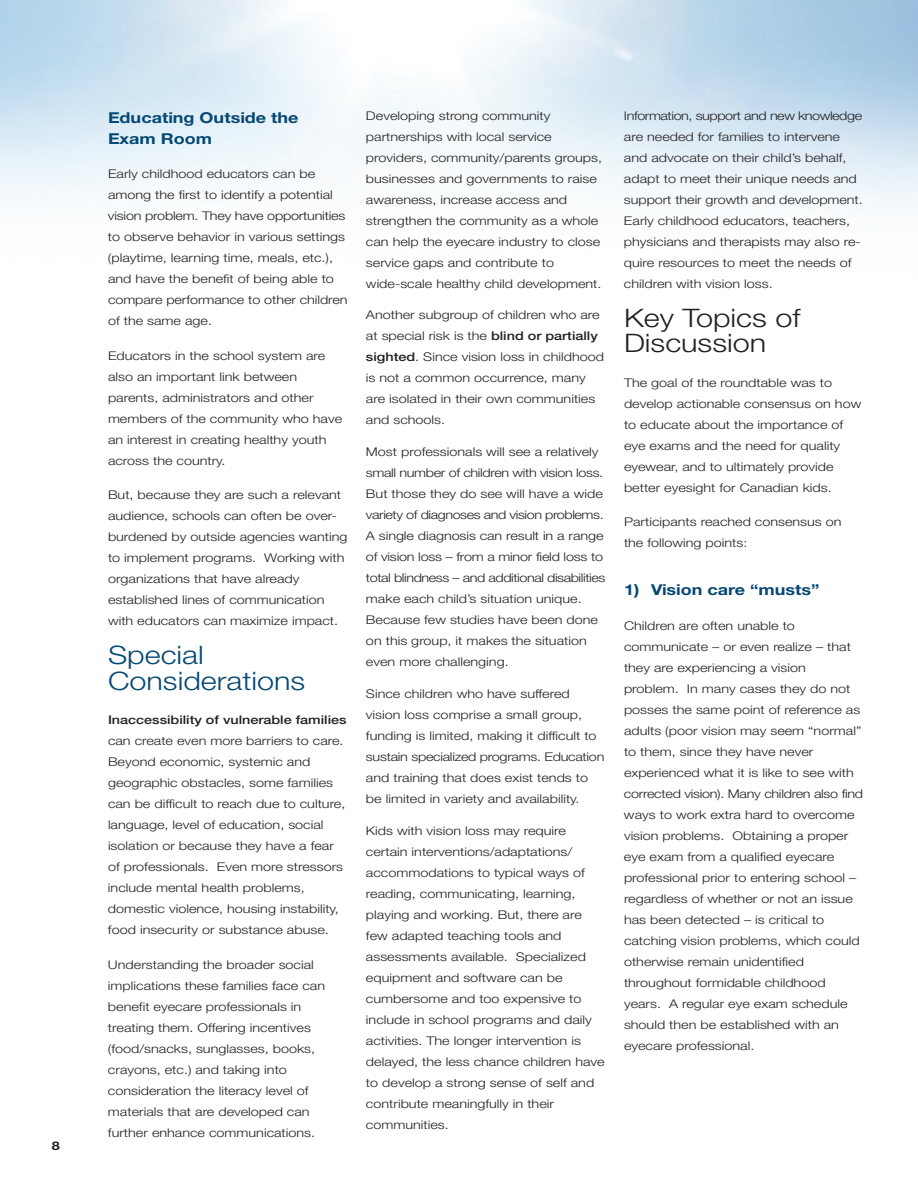
<style>
.page{position:relative;width:918px;height:1188px;background:#fff}
.page>*{position:absolute;margin:0;border:0;box-sizing:border-box;transform-origin:0 0}
.t1{font:300 25.5px/25.5px "Helvetica Neue";color:#064874;scale:1.2 1}
.t2{font:300 25.5px/25.5px "Helvetica Neue";color:#231f20;scale:1.2 1}
.t3{font:700 15px/21px "Helvetica Neue";color:#064874;scale:1.2 1}
.t4{font:300 12px/21px "Helvetica Neue";color:#231f20;scale:1.2 1}
.t5{font:500 12px "Helvetica Neue";color:#231f20;scale:1.2 1}
.t6{font:700 12px "Helvetica Neue";color:#231f20;scale:1.2 1}
.s1{font-weight:500}
</style>
<div class="page">
<p class="t6" style="left:52px;top:1138px;width:8px">8</p>
<p class="t3" style="left:108px;top:106px;width:160px">Educating Outside the<br>Exam Room</p>
<p class="t4" style="left:108px;top:163px;width:201px">Early childhood educators can be among the first to identify a potential vision problem. They have opportunities to observe behavior in various settings (playtime, learning time, meals, etc.), and have the benefit of being able to compare performance to other children of the same age.</p>
<p class="t4" style="left:108px;top:345px;width:197px">Educators in the school system are also an important link between parents, administrators and other members of the community who have an interest in creating healthy youth across the country.</p>
<p class="t4" style="left:108px;top:484px;width:201px">But, because they are such a relevant audience, schools can often be over&shy;burdened by outside agencies wanting to implement programs. Working with organizations that have already established lines of communication with educators can maximize impact.</p>
<h1 class="t1" style="left:108px;top:642px;width:166px">Special<br>Considerations</h1>
<p class="t5" style="left:108px;top:716px;width:200px">Inaccessibility of vulnerable families</p>
<p class="t4" style="left:108px;top:730px;width:199px">can create even more barriers to care.<br>Beyond economic, systemic and geographic obstacles, some families can be difficult to reach due to culture, language, level of education, social isolation or because they have a fear of professionals. Even more stressors include mental health problems, domestic violence, housing instability, food insecurity or substance abuse.</p>
<p class="t4" style="left:108px;top:954px;width:182px">Understanding the broader social implications these families face can benefit eyecare professionals in treating them. Offering incentives (food/snacks, sunglasses, books, crayons, etc.) and taking into consideration the literacy level of materials that are developed can further enhance communications.</p>
<p class="t4" style="left:366px;top:105px;width:198px">Developing strong community partnerships with local service providers, community/parents groups, businesses and governments to raise awareness, increase access and strengthen the community as a whole can help the eyecare industry to close service gaps and contribute to wide-scale healthy child development.</p>
<p class="t4" style="left:366px;top:304px;width:200px">Another subgroup of children who are at special risk is the <span class="s1">blind or partially sighted</span>. Since vision loss in childhood is not a common occurrence, many are isolated in their own communities and schools.</p>
<p class="t4" style="left:366px;top:441px;width:201px">Most professionals will see a relatively small number of children with vision loss.<br>But those they do see will have a wide variety of diagnoses and vision problems.<br>A single diagnosis can result in a range of vision loss – from a minor field loss to total blindness – and additional disabilities make each child’s situation unique.<br>Because few studies have been done on this group, it makes the situation even more challenging.</p>
<p class="t4" style="left:366px;top:683px;width:200px">Since children who have suffered vision loss comprise a small group, funding is limited, making it difficult to sustain specialized programs. Education and training that does exist tends to be limited in variety and availability.</p>
<p class="t4" style="left:366px;top:820px;width:200px">Kids with vision loss may require certain interventions/adaptations/ accommodations to typical ways of reading, communicating, learning, playing and working. But, there are few adapted teaching tools and assessments available. Specialized equipment and software can be cumbersome and too expensive to include in school programs and daily activities. The longer intervention is delayed, the less chance children have to develop a strong sense of self and contribute meaningfully in their communities.</p>
<p class="t4" style="left:624px;top:105px;width:200px">Information, support and new knowledge are needed for families to intervene and advocate on their child’s behalf, adapt to meet their unique needs and support their growth and development.<br>Early childhood educators, teachers, physicians and therapists may also re&shy;quire resources to meet the needs of children with vision loss.</p>
<h1 class="t2" style="left:624px;top:304px;width:148px">Key Topics of<br>Discussion</h1>
<p class="t4" style="left:624px;top:372px;width:199px">The goal of the roundtable was to develop actionable consensus on how to educate about the importance of eye exams and the need for quality eyewear, and to ultimately provide better eyesight for Canadian kids.</p>
<p class="t4" style="left:624px;top:511px;width:183px">Participants reached consensus on the following points:</p>
<p class="t3" style="left:624px;top:579px;width:165px">1) Vision care “musts”</p>
<p class="t4" style="left:624px;top:615px;width:201px">Children are often unable to communicate – or even realize – that they are experiencing a vision problem. In many cases they do not posses the same point of reference as adults (poor vision may seem “normal” to them, since they have never experienced what it is like to see with corrected vision). Many children also find ways to work extra hard to overcome vision problems. Obtaining a proper eye exam from a qualified eyecare professional prior to entering school – regardless of whether or not an issue has been detected – is critical to catching vision problems, which could otherwise remain unidentified throughout formidable childhood years. A regular eye exam schedule should then be established with an eyecare professional.</p>
</div>
